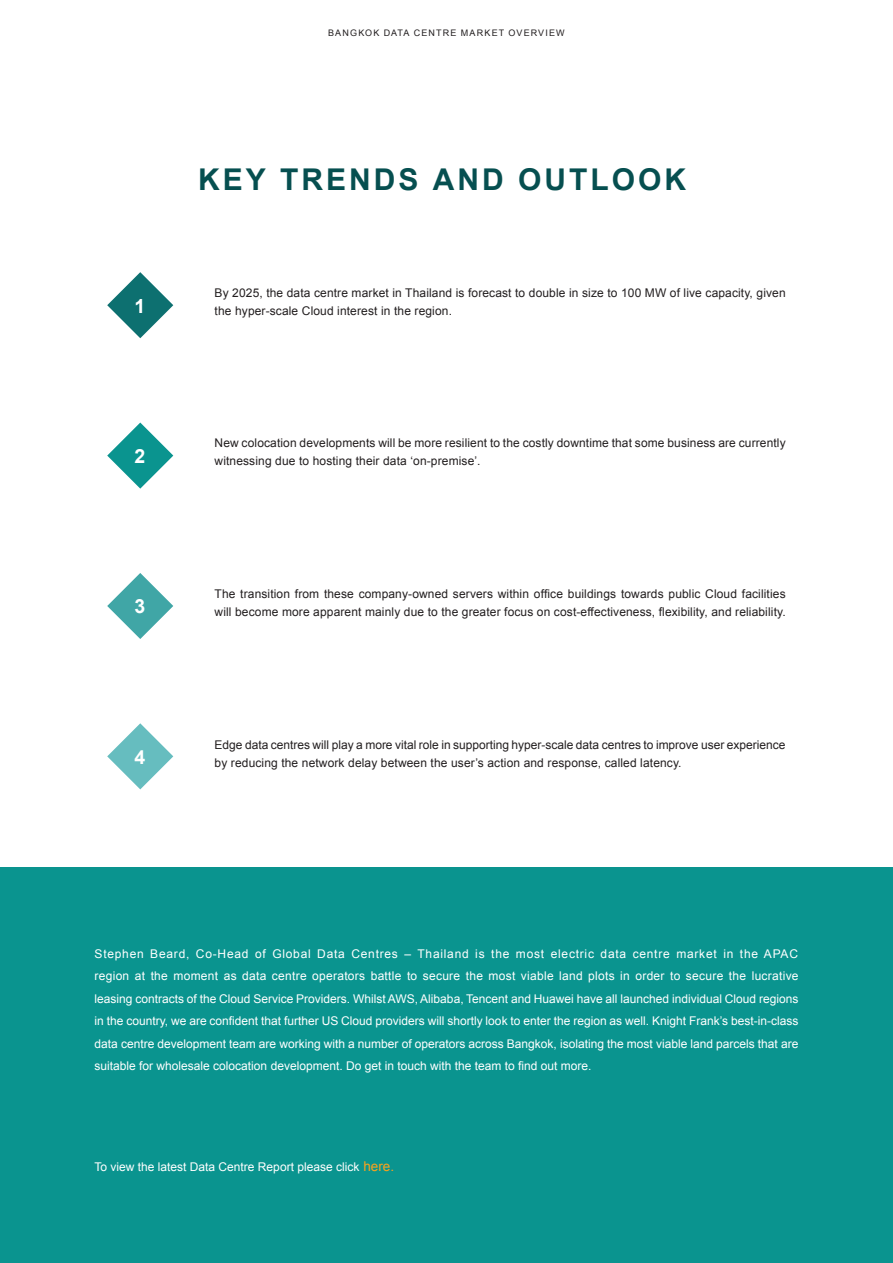
<style>
.page{position:relative;width:893px;height:1263px;background:#fff}
.page>*{position:absolute;margin:0;border:0;box-sizing:border-box;transform-origin:0 0}
.t1{font:700 30px "Arial";letter-spacing:.1em;color:#064f50}
.t2{font:700 19.5px "Arial";color:#fff}
.t3{font:13.5px "Arial";color:#f9a21c}
.t4{font:12px/22.5px "Arial";color:#fff;text-align:justify}
.GC__Body_Copy__1{font:12px "Arial";letter-spacing:.01em;color:#231f20}
.t5{font:9px "Arial";letter-spacing:.125em;color:#231f20}
</style>
<div class="page">
<div style="left:0;top:867px;width:893px;height:396px;background:#0a948f"></div>
<svg style="left:107px;top:272px;width:66px;height:66px"></svg>
<svg style="left:107px;top:422px;width:66px;height:67px"></svg>
<svg style="left:107px;top:573px;width:66px;height:66px"></svg>
<svg style="left:107px;top:723px;width:66px;height:66px"></svg>
<p class="t5" style="left:328px;top:27px;width:238px">BANGKOK DATA CENTRE MARKET OVERVIEW</p>
<p class="t1" style="left:198px;top:160px;width:490px">KEY TRENDS AND OUTLOOK</p>
<p class="GC__Body_Copy__1" style="left:215px;top:285px;width:573px">By 2025, the data centre market in Thailand is forecast to double in size to 100 MW of live capacity, given</p>
<p class="t2" style="left:135px;top:293px;width:12px">1</p>
<p class="GC__Body_Copy__1" style="left:215px;top:303px;width:239px">the hyper-scale Cloud interest in the region.</p>
<p class="GC__Body_Copy__1" style="left:215px;top:435px;width:573px">New colocation developments will be more resilient to the costly downtime that some business are currently</p>
<p class="t2" style="left:135px;top:443px;width:12px">2</p>
<p class="GC__Body_Copy__1" style="left:215px;top:453px;width:267px">witnessing due to hosting their data ‘on-premise’.</p>
<p class="GC__Body_Copy__1" style="left:215px;top:586px;width:573px">The transition from these company-owned servers within office buildings towards public Cloud facilities</p>
<p class="t2" style="left:135px;top:594px;width:12px">3</p>
<p class="GC__Body_Copy__1" style="left:215px;top:604px;width:573px">will become more apparent mainly due to the greater focus on cost-effectiveness, flexibility, and reliability.</p>
<p class="t2" style="left:135px;top:744px;width:12px">4</p>
<p class="GC__Body_Copy__1" style="left:215px;top:737px;width:572px">Edge data centres will play a more vital role in supporting hyper-scale data centres to improve user experience</p>
<p class="GC__Body_Copy__1" style="left:215px;top:755px;width:468px">by reducing the network delay between the user’s action and response, called latency.</p>
<p class="t4" style="left:95px;top:942px;width:705px">Stephen Beard, Co-Head of Global Data Centres – Thailand is the most electric data centre market in the APAC region at the moment as data centre operators battle to secure the most viable land plots in order to secure the lucrative leasing contracts of the Cloud Service Providers. Whilst AWS, Alibaba, Tencent and Huawei have all launched individual Cloud regions in the country, we are confident that further US Cloud providers will shortly look to enter the region as well. Knight Frank’s best-in-class data centre development team are working with a number of operators across Bangkok, isolating the most viable land parcels that are suitable for wholesale colocation development. Do get in touch with the team to find out more.</p>
<p class="t3" style="left:363px;top:1157px;width:32px">here.</p>
<p class="t4" style="left:95px;top:1155px;width:266px">To view the latest Data Centre Report please click</p>
</div>
